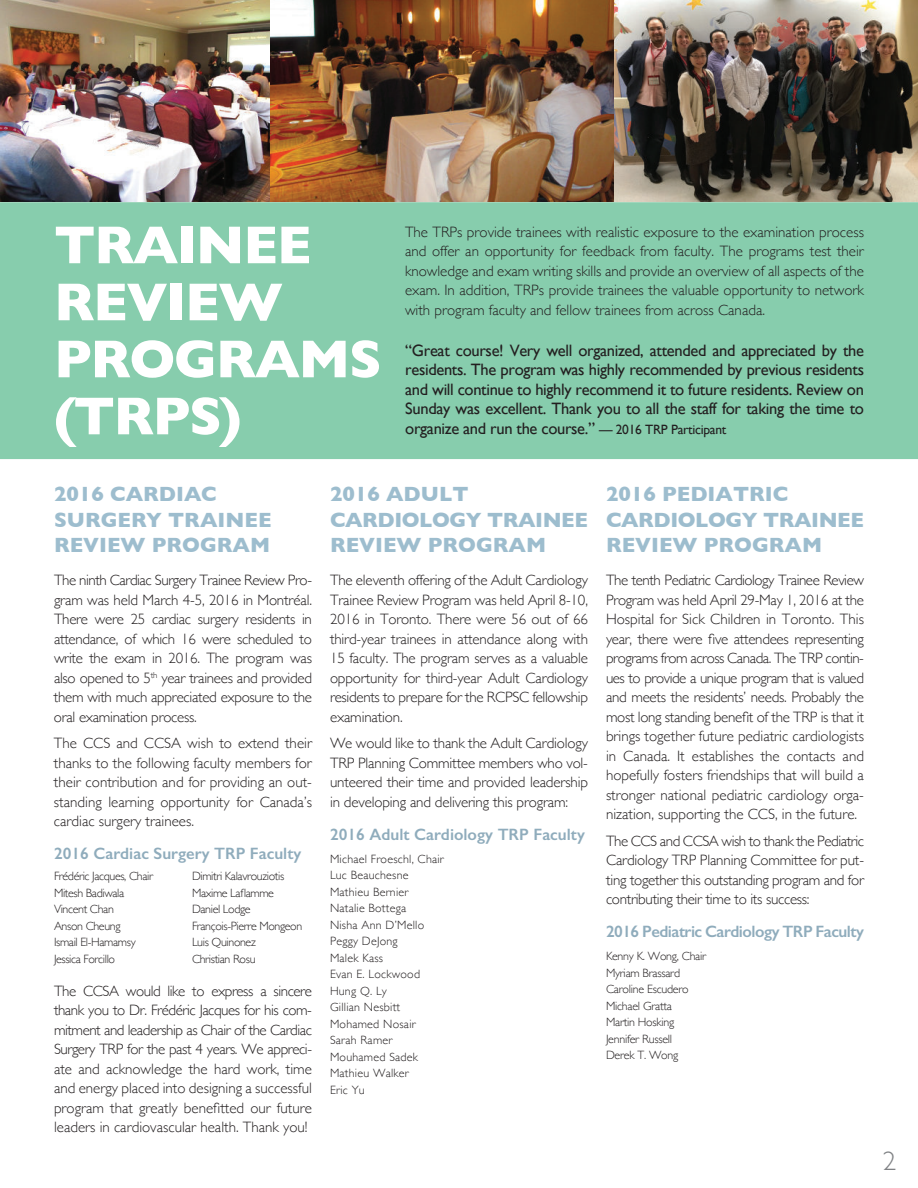
<style>
.page{position:relative;width:918px;height:1188px;background:#fff}
.page>*{position:absolute;margin:0;border:0;box-sizing:border-box;transform-origin:0 0}
.t1{font:700 54px/57px "Gill Sans";letter-spacing:-.025em;color:#fff}
.t2{font:300 27px "Gill Sans";color:#808285}
.t3{font:700 21px/25.5px "Gill Sans";color:#9dbdce}
.t4{font:16.5px/19.5px "Gill Sans";letter-spacing:-.02em;color:#231f20;text-align:justify}
.t5{font:600 16.5px "Gill Sans";color:#8facbc}
.t6{font:600 16.5px "Gill Sans";letter-spacing:-.03em;color:#8facbc}
.t7{font:300 15px/19.5px "Gill Sans";letter-spacing:-.005em;color:#231f20;text-align:justify}
.t8{font:300 12px/16.5px "Gill Sans";letter-spacing:-.02em;color:#231f20}
.t9{font:300 12px/16.5px "Gill Sans";letter-spacing:.02em;color:#231f20}
.s1{font-size:13.5px}
</style>
<div class="page">
<img style="left:270px;top:0;width:648px;height:202px">
<img style="left:0;top:0;width:270px;height:202px">
<div style="left:0;top:202px;width:918px;height:257px;background:#87cdad"></div>
<h1 class="t1" style="left:54px;top:221px;width:329px">TRAINEE<br>REVIEW<br>PROGRAMS (TRPS)</h1>
<p class="t7" style="left:405px;top:223px;width:461px">The TRPs provide trainees with realistic exposure to the examination process and offer an opportunity for feedback from faculty. The programs test their knowledge and exam writing skills and provide an overview of all aspects of the exam. In addition, TRPs provide trainees the valuable opportunity to network with program faculty and fellow trainees from across Canada.</p>
<p class="t4" style="left:405px;top:342px;width:460px">“Great course! Very well organized, attended and appreciated by the residents. The program was highly recommended by previous residents and will continue to highly recommend it to future residents. Review on Sunday was excellent. Thank you to all the staff for taking the time to organize and run the course.” <span class="s1">— 2016 TRP Participant</span></p>
<h3 class="t3" style="left:54px;top:483px;width:219px">2016 CARDIAC<br>SURGERY TRAINEE<br>REVIEW PROGRAM</h3>
<p class="t7" style="left:54px;top:572px;width:260px">The ninth Cardiac Surgery Trainee Review Pro&shy;gram was held March 4-5, 2016 in Montréal.<br>There were 25 cardiac surgery residents in attendance, of which 16 were scheduled to write the exam in 2016. The program was also opened to 5<sup>th</sup> year trainees and provided them with much appreciated exposure to the oral examination process.</p>
<p class="t7" style="left:54px;top:734px;width:260px">The CCS and CCSA wish to extend their thanks to the following faculty members for their contribution and for providing an out&shy;standing learning opportunity for Canada’s cardiac surgery trainees.</p>
<p class="t5" style="left:54px;top:848px;width:249px">2016 Cardiac Surgery TRP Faculty</p>
<p class="t8" style="left:54px;top:869px;width:100px">Frédéric Jacques, Chair<br>Mitesh Badiwala<br>Vincent Chan<br>Anson Cheung<br>Ismail El-Hamamsy<br>Jessica Forcillo</p>
<p class="t8" style="left:192px;top:869px;width:112px">Dimitri Kalavrouziotis<br>Maxime Laflamme<br>Daniel Lodge<br>François-Pierre Mongeon<br>Luis Quinonez<br>Christian Rosu</p>
<p class="t7" style="left:54px;top:982px;width:260px">The CCSA would like to express a sincere thank you to Dr. Frédéric Jacques for his com&shy;mitment and leadership as Chair of the Cardiac Surgery TRP for the past 4 years. We appreci&shy;ate and acknowledge the hard work, time and energy placed into designing a successful program that greatly benefitted our future leaders in cardiovascular health. Thank you!</p>
<h3 class="t3" style="left:330px;top:483px;width:260px">2016 ADULT<br>CARDIOLOGY TRAINEE<br>REVIEW PROGRAM</h3>
<p class="t7" style="left:330px;top:572px;width:260px">The eleventh offering of the Adult Cardiology Trainee Review Program was held April 8-10, 2016 in Toronto. There were 56 out of 66 third-year trainees in attendance along with 15 faculty. The program serves as a valuable opportunity for third-year Adult Cardiology residents to prepare for the RCPSC fellowship examination.</p>
<p class="t7" style="left:330px;top:734px;width:260px">We would like to thank the Adult Cardiology TRP Planning Committee members who vol&shy;unteered their time and provided leadership in developing and delivering this program:</p>
<p class="t5" style="left:330px;top:828px;width:256px">2016 Adult Cardiology TRP Faculty</p>
<p class="t9" style="left:330px;top:852px;width:115px">Michael Froeschl, Chair<br>Luc Beauchesne<br>Mathieu Bernier<br>Natalie Bottega<br>Nisha Ann D’Mello<br>Peggy DeJong<br>Malek Kass<br>Evan E. Lockwood<br>Hung Q. Ly<br>Gillian Nesbitt<br>Mohamed Nosair<br>Sarah Ramer<br>Mouhamed Sadek<br>Mathieu Walker<br>Eric Yu</p>
<h3 class="t3" style="left:606px;top:483px;width:260px">2016 PEDIATRIC<br>CARDIOLOGY TRAINEE<br>REVIEW PROGRAM</h3>
<p class="t7" style="left:606px;top:572px;width:260px">The tenth Pediatric Cardiology Trainee Review Program was held April 29-May 1, 2016 at the Hospital for Sick Children in Toronto. This year, there were five attendees representing programs from across Canada. The TRP contin&shy;ues to provide a unique program that is valued and meets the residents’ needs. Probably the most long standing benefit of the TRP is that it brings together future pediatric cardiologists in Canada. It establishes the contacts and hopefully fosters friendships that will build a stronger national pediatric cardiology orga&shy;nization, supporting the CCS, in the future.</p>
<p class="t7" style="left:606px;top:832px;width:260px">The CCS and CCSA wish to thank the Pediatric Cardiology TRP Planning Committee for put&shy;ting together this outstanding program and for contributing their time to its success:</p>
<p class="t6" style="left:606px;top:926px;width:259px">2016 Pediatric Cardiology TRP Faculty</p>
<p class="t8" style="left:606px;top:949px;width:102px">Kenny K. Wong, Chair<br>Myriam Brassard<br>Caroline Escudero<br>Michael Gratta<br>Martin Hosking<br>Jennifer Russell<br>Derek T. Wong</p>
<h2 class="t2" style="left:883px;top:1150px;width:15px">2</h2>
</div>
